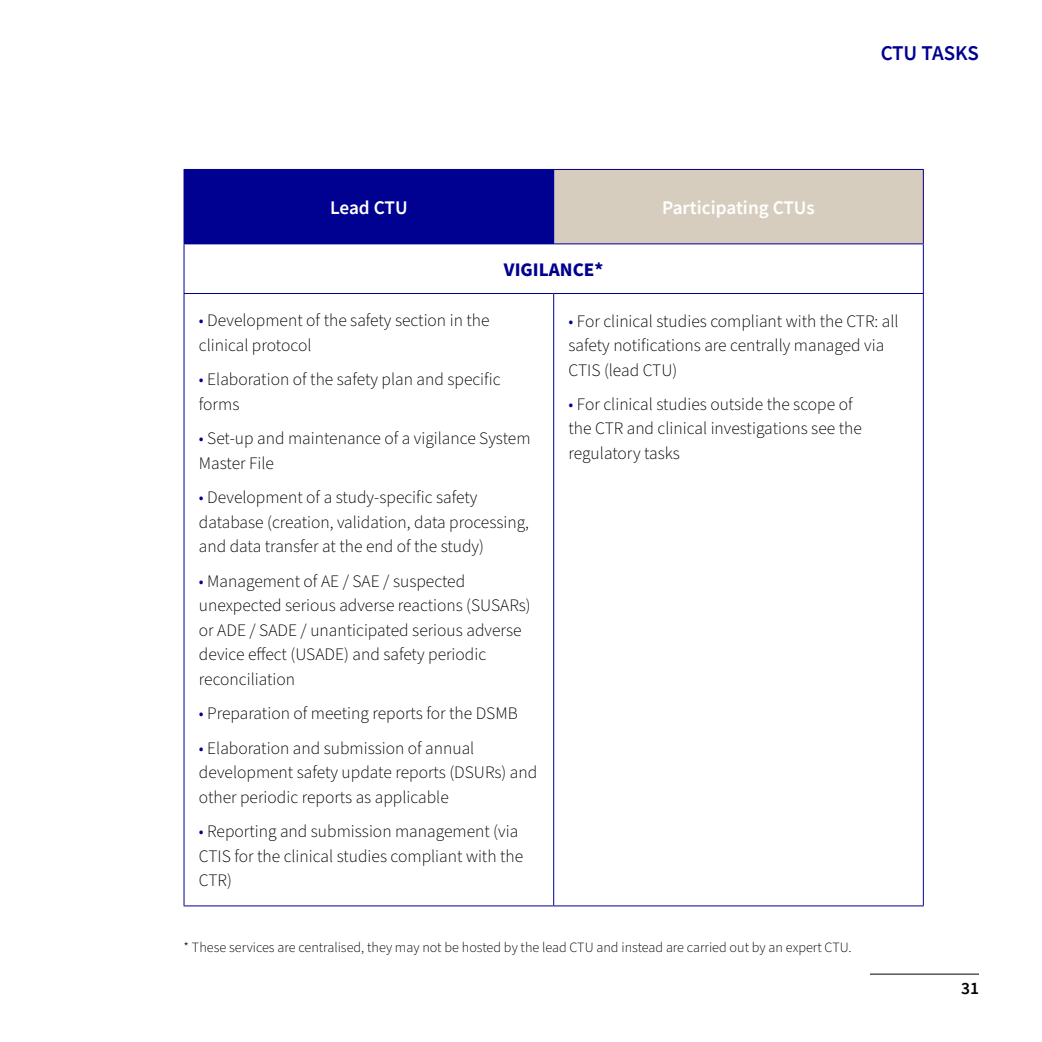
<style>
.page{position:relative;width:1042px;height:1042px;background:#fff}
.page>*{position:absolute;margin:0;border:0;box-sizing:border-box;transform-origin:0 0}
.t1{font:600 21px "Source Sans Pro";letter-spacing:-.005em;color:#000091}
.t2{font:600 19.25px "Source Sans Pro";color:#fff}
.t3{font:700 19.25px "Source Sans Pro";color:#000091}
.t4{font:300 17.5px/24.5px "Source Sans Pro";color:#000}
.t5{font:600 17.5px "Source Sans Pro";color:#000}
.t6{font:300 14.17px "Source Sans Pro";color:#000}
.s1{color:#000091}
</style>
<div class="page">
<hr style="left:870px;top:974px;width:109px;height:1px;background:#000">
<div style="left:184px;top:169px;width:370px;height:75px;background:#000091"></div>
<div style="left:554px;top:169px;width:369px;height:75px;background:#d7cdbe"></div>
<hr style="left:554px;top:169px;width:370px;height:1px;background:#000091">
<hr style="left:554px;top:243px;width:370px;height:1px;background:#000091">
<hr style="left:923px;top:170px;width:1px;height:73px;background:#000091">
<hr style="left:184px;top:244px;width:1px;height:49px;background:#000091">
<hr style="left:923px;top:244px;width:1px;height:49px;background:#000091">
<hr style="left:184px;top:293px;width:370px;height:1px;background:#000091">
<hr style="left:184px;top:294px;width:1px;height:611px;background:#000091">
<hr style="left:554px;top:293px;width:370px;height:1px;background:#000091">
<hr style="left:553px;top:294px;width:1px;height:611px;background:#000091">
<hr style="left:923px;top:294px;width:1px;height:611px;background:#000091">
<hr style="left:184px;top:905px;width:370px;height:1px;background:#000091">
<hr style="left:554px;top:905px;width:370px;height:1px;background:#000091">
<p class="t2" style="left:330px;top:195px;width:79px">Lead CTU</p>
<p class="t2" style="left:662px;top:195px;width:154px">Participating CTUs</p>
<p class="t3" style="left:504px;top:256px;width:101px">VIGILANCE*</p>
<p class="t1" style="left:880px;top:39px;width:100px">CTU TASKS</p>
<p class="t4" style="left:199px;top:309px;width:292px"><span class="s1">•</span> Development of the safety section in the clinical protocol</p>
<p class="t4" style="left:199px;top:368px;width:303px"><span class="s1">•</span> Elaboration of the safety plan and specific forms</p>
<p class="t4" style="left:199px;top:427px;width:333px"><span class="s1">•</span> Set-up and maintenance of a vigilance System<br>Master File</p>
<p class="t4" style="left:199px;top:486px;width:332px"><span class="s1">•</span> Development of a study-specific safety database (creation, validation, data processing, and data transfer at the end of the study)</p>
<p class="t4" style="left:199px;top:569px;width:333px"><span class="s1">•</span> Management of AE / SAE / suspected unexpected serious adverse reactions (SUSARs) or ADE / SADE / unanticipated serious adverse device effect (USADE) and safety periodic reconciliation</p>
<p class="t4" style="left:199px;top:702px;width:320px"><span class="s1">•</span> Preparation of meeting reports for the DSMB</p>
<p class="t4" style="left:199px;top:736px;width:340px"><span class="s1">•</span> Elaboration and submission of annual development safety update reports (DSURs) and other periodic reports as applicable</p>
<p class="t4" style="left:199px;top:819px;width:326px"><span class="s1">•</span> Reporting and submission management (via<br>CTIS for the clinical studies compliant with the<br>CTR)</p>
<p class="t4" style="left:568px;top:309px;width:332px"><span class="s1">•</span> For clinical studies compliant with the CTR: all safety notifications are centrally managed via<br>CTIS (lead CTU)</p>
<p class="t4" style="left:568px;top:392px;width:295px"><span class="s1">•</span> For clinical studies outside the scope of the CTR and clinical investigations see the regulatory tasks</p>
<p class="t6" style="left:184px;top:938px;width:669px">* These services are centralised, they may not be hosted by the lead CTU and instead are carried out by an expert CTU.</p>
<p class="t5" style="left:961px;top:976px;width:19px">31</p>
</div>
